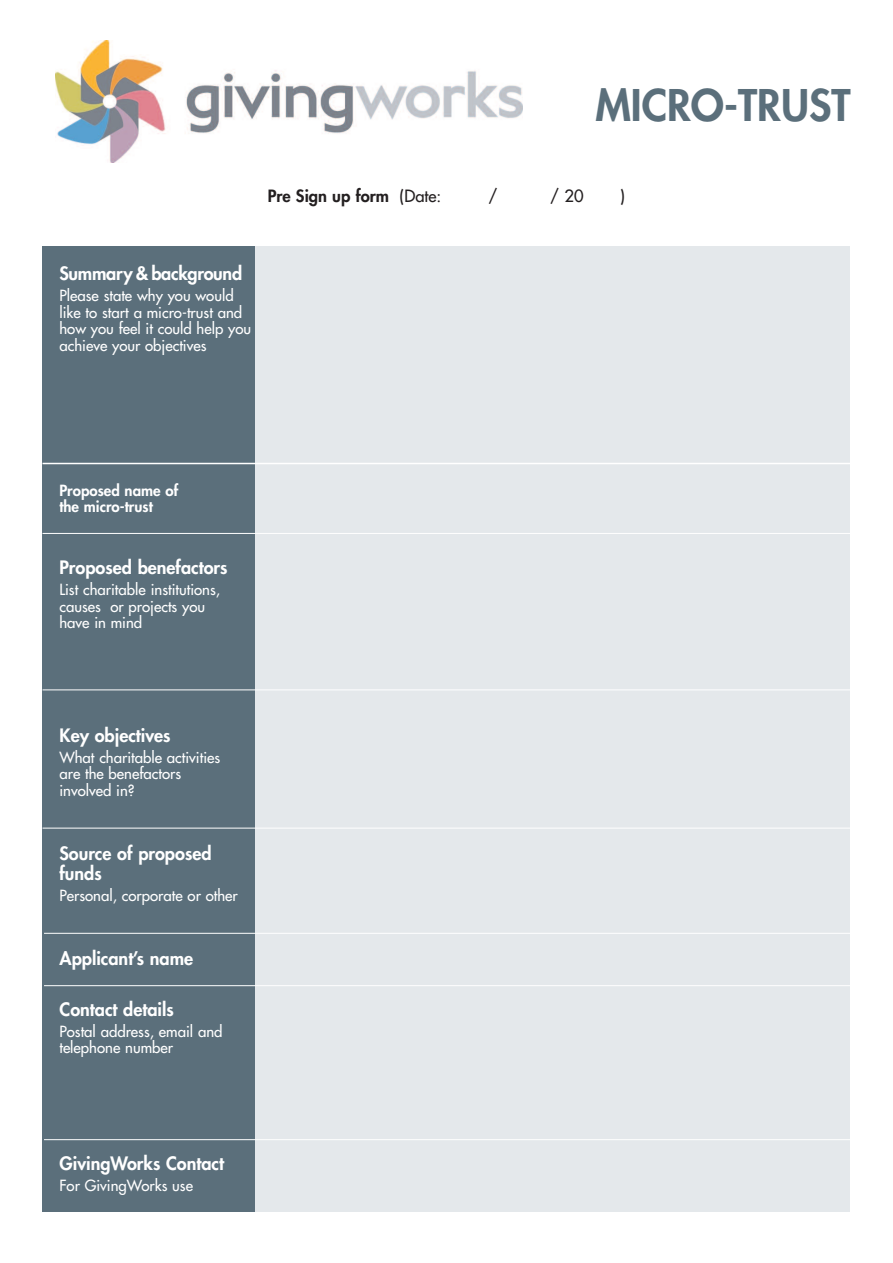
<style>
.page{position:relative;width:893px;height:1263px;background:#fff}
.page>*{position:absolute;margin:0;border:0;box-sizing:border-box;transform-origin:0 0}
.t1{font:800 42.45px "Futura";color:#5b6f7b}
.t2{font:800 18px/19.5px "Futura";color:#fff}
.t3{font:800 16.5px "Futura";color:#231f20}
.t4{font:16.5px "Futura";color:#231f20}
.t5{font:15px/16.5px "Futura";color:#fff}
.t6{font:800 15px/16.5px "Futura";color:#fff}
.s1{font-weight:400}
</style>
<div class="page">
<div style="left:43px;top:247px;width:807px;height:965px;background:#e4e8eb"></div>
<div style="left:43px;top:247px;width:212px;height:965px;background:#5b6f7b"></div>
<hr style="left:44px;top:985px;width:806px;height:1px;background:#fff">
<hr style="left:44px;top:933px;width:806px;height:1px;background:#fff">
<hr style="left:44px;top:1139px;width:806px;height:1px;background:#fff">
<hr style="left:43px;top:463px;width:807px;height:1px;background:#fff">
<hr style="left:43px;top:828px;width:807px;height:1px;background:#fff">
<hr style="left:43px;top:533px;width:807px;height:1px;background:#fff">
<hr style="left:43px;top:690px;width:807px;height:1px;background:#fff">
<img style="left:56px;top:40px;width:467px;height:123px">
<h1 class="t1" style="left:595px;top:85px;width:257px">MICRO-TRUST</h1>
<p class="t3" style="left:268px;top:188px;width:175px">Pre Sign up form <span class="s1">(Date:</span></p>
<p class="t4" style="left:489px;top:188px;width:11px">/</p>
<p class="t4" style="left:550px;top:188px;width:35px">/ 20</p>
<p class="t4" style="left:620px;top:188px;width:6px">)</p>
<p class="t2" style="left:59px;top:265px;width:184px">Summary &amp; background</p>
<p class="t5" style="left:59px;top:288px;width:193px">Please state why you would like to start a micro-trust and how you feel it could help you achieve your objectives</p>
<p class="t6" style="left:59px;top:483px;width:120px">Proposed name of the micro-trust</p>
<p class="t2" style="left:59px;top:559px;width:170px">Proposed benefactors</p>
<p class="t5" style="left:59px;top:582px;width:162px">List charitable institutions, causes or projects you have in mind</p>
<p class="t2" style="left:60px;top:727px;width:113px">Key objectives</p>
<p class="t5" style="left:59px;top:750px;width:162px">What charitable activities are the benefactors involved in?</p>
<p class="t2" style="left:59px;top:845px;width:154px">Source of proposed funds</p>
<p class="t5" style="left:59px;top:888px;width:180px">Personal, corporate or other</p>
<p class="t2" style="left:60px;top:950px;width:135px">Applicant’s name</p>
<p class="t2" style="left:60px;top:1001px;width:116px">Contact details</p>
<p class="t5" style="left:59px;top:1024px;width:165px">Postal address, email and telephone number</p>
<p class="t2" style="left:60px;top:1155px;width:166px">GivingWorks Contact</p>
<p class="t5" style="left:60px;top:1178px;width:135px">For GivingWorks use</p>
</div>
